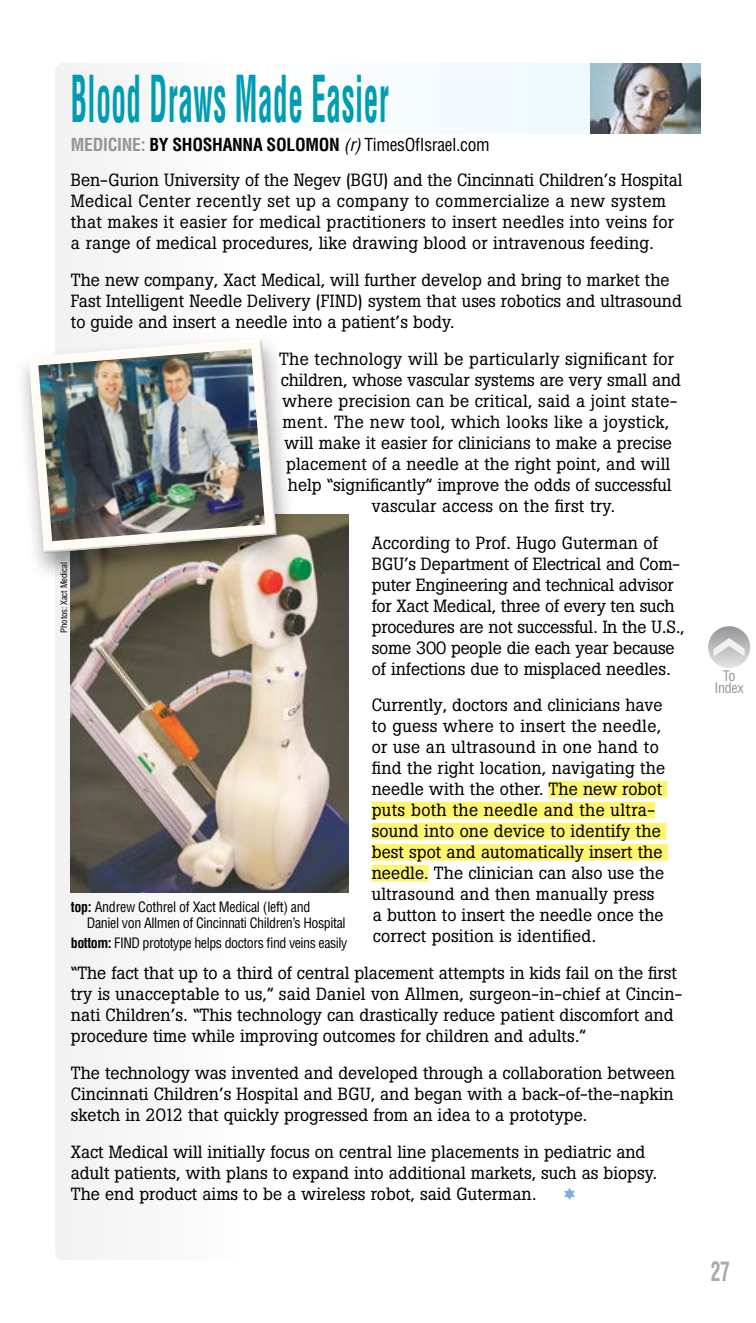
<style>
.page{position:relative;width:756px;height:1323px;background:#fff}
.page>*{position:absolute;margin:0;border:0;box-sizing:border-box;transform-origin:0 0}
.t1{font:700 condensed 63px "Helvetica";letter-spacing:.02em;color:#009cb3;scale:.46 1}
.t2{font:700 condensed 26.25px "Helvetica";color:#a7a9ac;scale:.75 1}
.t3{font:17.5px/21px "Boton";color:#000}
.t4{font:700 condensed 17.5px "Helvetica";letter-spacing:-.015em;color:#000}
.t5{font:17.5px "Boton";letter-spacing:.02em;color:#000}
.t6{font:17.5px "Boton";letter-spacing:.025em;color:#000}
.t7{font:17.5px "Quirks ICG";color:#7bafde}
.t8{font:condensed 14.17px/12.2px "Helvetica";letter-spacing:-.025em;color:#939598;text-align:center}
.t9{font:condensed 14px/15.8px "Helvetica";letter-spacing:-.03em;color:#000}
.t10{font:condensed 8.75px "Helvetica";letter-spacing:-.015em;color:#000}
.s1{color:#939598}
.s2{font-weight:400;font-style:italic}
.s3{font-weight:400}
.s4{font-weight:700}
</style>
<div class="page">
<div style="left:55px;top:63px;width:60px;height:1197px;background:#f2f3f3"></div>
<div style="left:260px;top:63px;width:441px;height:71px;background:#f5fbfe"></div>
<img style="left:591px;top:63px;width:110px;height:71px">
<div style="left:549px;top:781px;width:118px;height:17px;background:#fff56d"></div>
<div style="left:372px;top:802px;width:283px;height:17px;background:#fff56d"></div>
<div style="left:372px;top:823px;width:294px;height:17px;background:#fff56d"></div>
<div style="left:372px;top:844px;width:296px;height:17px;background:#fff56d"></div>
<div style="left:372px;top:865px;width:57px;height:17px;background:#fff56d"></div>
<img style="left:71px;top:515px;width:277px;height:378px">
<div style="left:14px;top:333px;width:284px;height:250px;background:#000;opacity:.4"></div>
<svg style="left:26px;top:337px;width:254px;height:218px"></svg>
<img style="left:38px;top:349px;width:227px;height:192px">
<div style="left:708px;top:626px;width:42px;height:42px;background:linear-gradient(to bottom,#949799,#e1e3e3);border-radius:21px"></div>
<svg style="left:714px;top:638px;width:31px;height:19px"></svg>
<h1 class="t1" style="left:71px;top:60px;width:693px">Blood Draws Made Easier</h1>
<p class="t4" style="left:71px;top:133px;width:420px"><span class="s1">MEDICINE:</span> BY SHOSHANNA SOLOMON <span class="s2">(r)</span> <span class="s3">TimesOfIsrael.com</span></p>
<p class="t3" style="left:71px;top:170px;width:613px">Ben-Gurion University of the Negev (BGU) and the Cincinnati Children’s Hospital Medical Center recently set up a company to commercialize a new system that makes it easier for medical practitioners to insert needles into veins for a range of medical procedures, like drawing blood or intravenous feeding.</p>
<p class="t3" style="left:71px;top:270px;width:612px">The new company, Xact Medical, will further develop and bring to market the<br>Fast Intelligent Needle Delivery (FIND) system that uses robotics and ultrasound to guide and insert a needle into a patient’s body.</p>
<p class="t5" style="left:279px;top:348px;width:397px">The technology will be particularly significant for</p>
<p class="t3" style="left:281px;top:369px;width:402px">children, whose vascular systems are very small and</p>
<p class="t3" style="left:283px;top:390px;width:396px">where precision can be critical, said a joint state-</p>
<p class="t6" style="left:283px;top:411px;width:388px">ment. The new tool, which looks like a joystick,</p>
<p class="t3" style="left:284px;top:432px;width:389px">will make it easier for clinicians to make a precise</p>
<p class="t3" style="left:286px;top:453px;width:386px">placement of a needle at the right point, and will</p>
<p class="t3" style="left:288px;top:474px;width:385px">help “significantly” improve the odds of successful</p>
<p class="t3" style="left:372px;top:495px;width:245px">vascular access on the first try.</p>
<p class="t3" style="left:372px;top:532px;width:314px">According to Prof. Hugo Guterman of BGU’s Department of Electrical and Com&shy;puter Engineering and technical advisor for Xact Medical, three of every ten such procedures are not successful. In the U.S., some 300 people die each year because of infections due to misplaced needles.</p>
<p class="t3" style="left:372px;top:695px;width:295px">Currently, doctors and clinicians have to guess where to insert the needle, or use an ultrasound in one hand to find the right location, navigating the needle with the other. The new robot puts both the needle and the ultra&shy;sound into one device to identify the best spot and automatically insert the needle. The clinician can also use the ultrasound and then manually press a button to insert the needle once the correct position is identified.</p>
<p class="t3" style="left:71px;top:963px;width:613px">“The fact that up to a third of central placement attempts in kids fail on the first try is unacceptable to us,” said Daniel von Allmen, surgeon-in-chief at Cincin&shy;nati Children’s. “This technology can drastically reduce patient discomfort and procedure time while improving outcomes for children and adults.”</p>
<p class="t3" style="left:71px;top:1062px;width:606px;text-align:justify">The technology was invented and developed through a collaboration between Cincinnati Children’s Hospital and BGU, and began with a back-of-the-napkin sketch in 2012 that quickly progressed from an idea to a prototype.</p>
<p class="t3" style="left:71px;top:1141px;width:588px">Xact Medical will initially focus on central line placements in pediatric and adult patients, with plans to expand into additional markets, such as biopsy.<br>The end product aims to be a wireless robot, said Guterman.</p>
<p class="t10" style="left:59px;top:633px;width:72px;rotate:-90deg">Photos: Xact Medical</p>
<p class="t9" style="left:87px;top:899px;width:260px;text-indent:-16px"><span class="s4">top:</span> Andrew Cothrel of Xact Medical (left) and<br>Daniel von Allmen of Cincinnati Children’s Hospital</p>
<p class="t9" style="left:71px;top:935px;width:278px"><span class="s4">bottom:</span> FIND prototype helps doctors find veins easily</p>
<p class="t7" style="left:562px;top:1186px;width:17px">1</p>
<p class="t8" style="left:714px;top:670px;width:31px">To<br>Index</p>
<h2 class="t2" style="left:711px;top:1255px;width:27px">27</h2>
</div>
